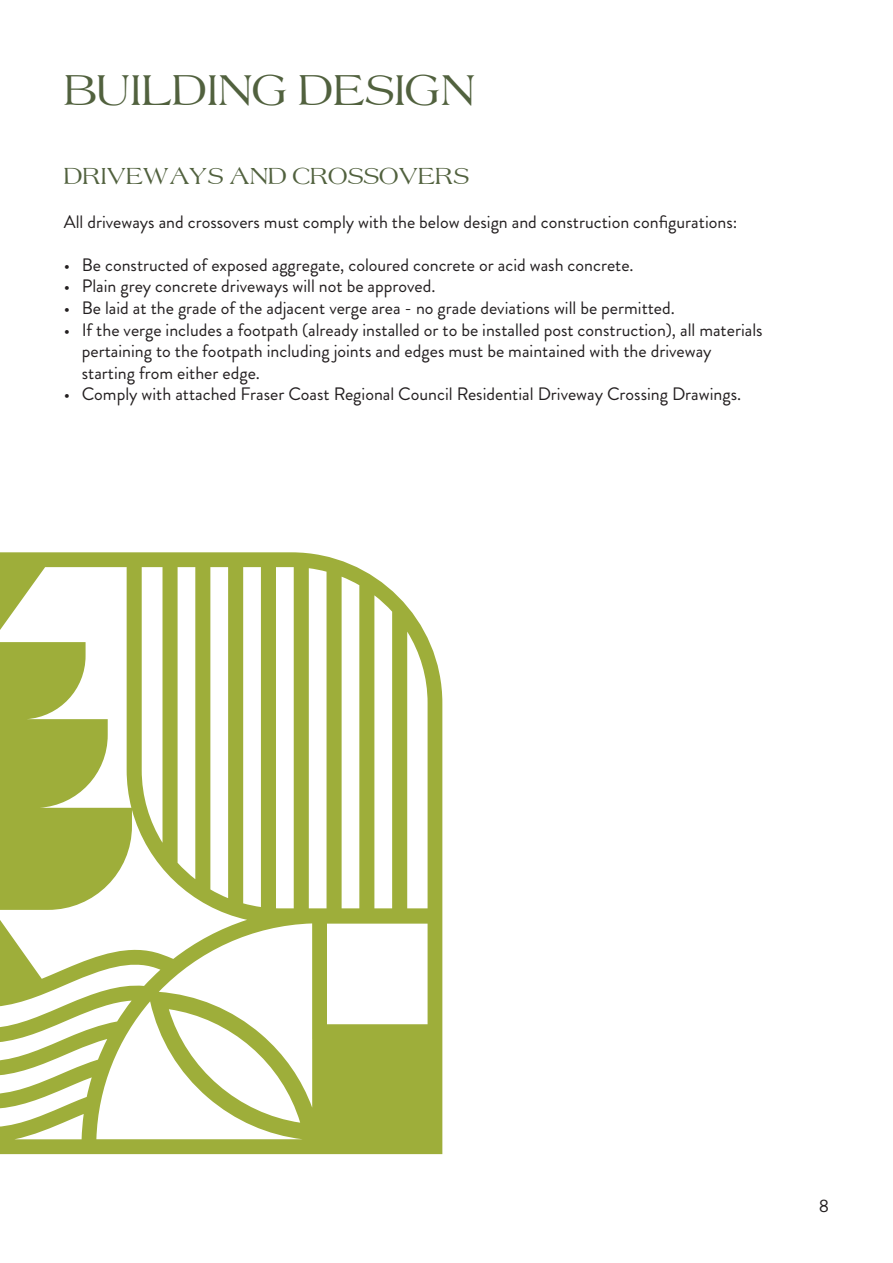
<style>
.page{position:relative;width:893px;height:1263px;background:#fff}
.page>*{position:absolute;margin:0;border:0;box-sizing:border-box;transform-origin:0 0}
.t1{font:39px "Americana";color:#51613e}
.t2{font:21px "Americana";color:#51613e}
.t3{font:18px/21.6px "Brandon Grotesque";color:#231f20}
</style>
<div class="page">
<svg style="left:0;top:552px;width:442px;height:602px"></svg>
<h1 class="t1" style="left:64px;top:64px;width:413px">BUILDING DESIGN</h1>
<p class="t2" style="left:64px;top:162px;width:407px">DRIVEWAYS AND CROSSOVERS</p>
<p class="t3" style="left:64px;top:211px;width:675px">All driveways and crossovers must comply with the below design and construction configurations:</p>
<p class="t3" style="left:64px;top:254px;width:571px">• Be constructed of exposed aggregate, coloured concrete or acid wash concrete.</p>
<p class="t3" style="left:64px;top:276px;width:373px">• Plain grey concrete driveways will not be approved.</p>
<p class="t3" style="left:64px;top:297px;width:613px">• Be laid at the grade of the adjacent verge area - no grade deviations will be permitted.</p>
<p class="t3" style="left:82px;top:319px;width:682px;text-indent:-18px">• If the verge includes a footpath (already installed or to be installed post construction), all materials pertaining to the footpath including joints and edges must be maintained with the driveway starting from either edge.</p>
<p class="t3" style="left:64px;top:384px;width:679px">• Comply with attached Fraser Coast Regional Council Residential Driveway Crossing Drawings.</p>
<p class="t3" style="left:819px;top:1195px;width:12px">8</p>
</div>
